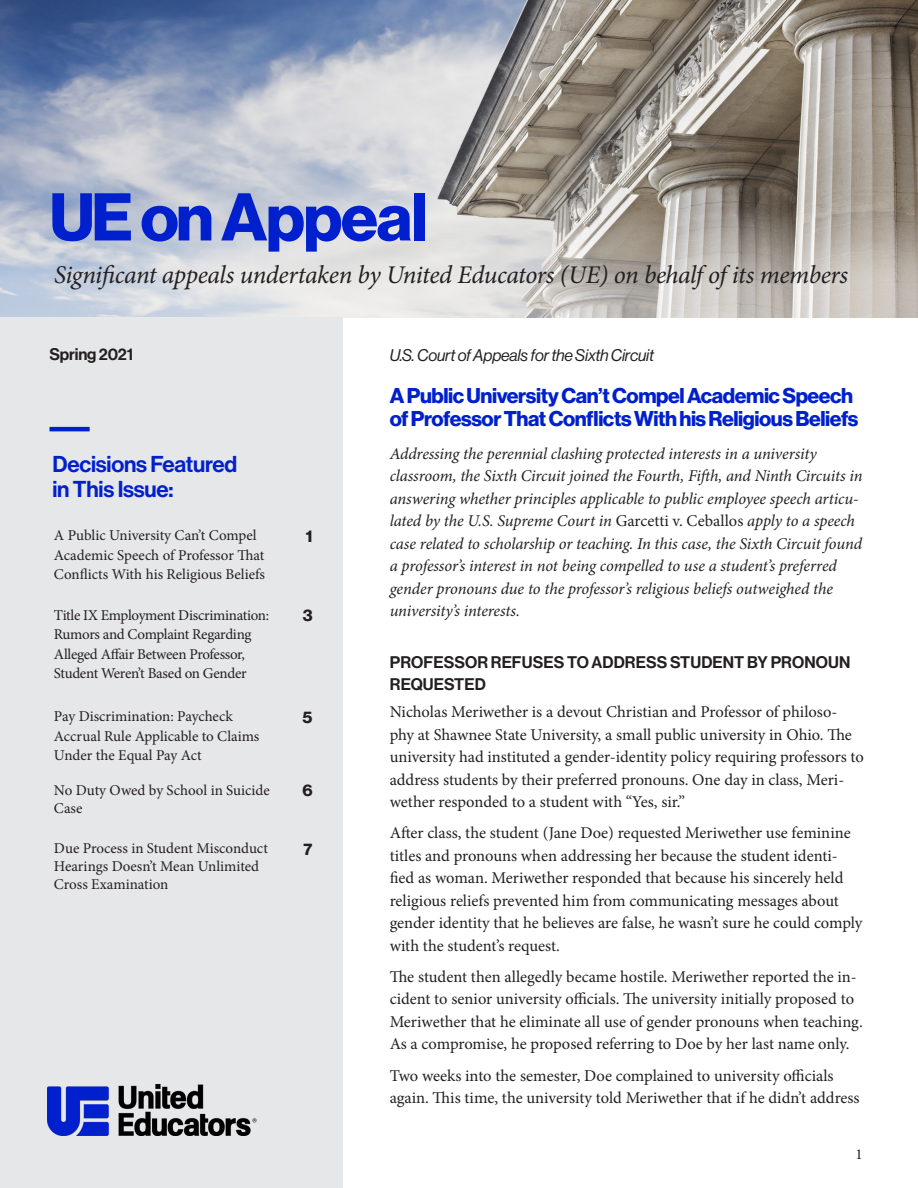
<style>
.page{position:relative;width:918px;height:1188px;background:#fff}
.page>*{position:absolute;margin:0;border:0;box-sizing:border-box;transform-origin:0 0}
.t1{font:66px "N Haas Grotesk DS Pro 75 Bd";letter-spacing:-.02em;color:#0020cd}
.t2{font:italic 25.5px "Minion Pro";letter-spacing:-.02em;color:#231f20}
.t3{font:22.5px/25.5px "N Haas Grotesk DS Pro 65 Md";letter-spacing:-.01em;color:#0020cd}
.t4{font:21px/22.5px "N Haas Grotesk DS Pro 75 Bd";letter-spacing:-.02em;color:#0020cd}
.t5{font:16.5px/22.5px "Minion Pro";color:#231f20}
.t6{font:italic 16.5px/22.5px "Minion Pro";letter-spacing:-.01em;color:#231f20}
.t7{font:16.5px/22.5px "N Haas Grotesk DS Pro 65 Md";letter-spacing:.005em;color:#231f20}
.t8{font:16.5px "N Haas Grotesk DS Pro 56 It";letter-spacing:-.01em;color:#231f20}
.t9{font:16.5px "N Haas Grotesk DS Pro 75 Bd";color:#231f20}
.t10{font:15px/19.5px "Minion Pro";letter-spacing:-.01em;color:#231f20}
.s1{font-style:normal}
</style>
<div class="page">
<img style="left:0;top:0;width:918px;height:207px">
<svg style="left:0;top:207px;width:918px;height:111px;background:#cacaca"></svg>
<div style="left:0;top:318px;width:342px;height:870px;background:#e6e7e9"></div>
<img style="left:48px;top:1084px;width:209px;height:52px">
<hr style="left:50px;top:427px;width:40px;height:4px;background:#0020cd">
<h1 class="t1" style="left:50px;top:179px;width:379px">UE on Appeal</h1>
<h2 class="t2" style="left:54px;top:258px;width:796px">Significant appeals undertaken by United Educators (UE) on behalf of its members</h2>
<p class="t7" style="left:50px;top:343px;width:85px">Spring 2021</p>
<h3 class="t3" style="left:52px;top:451px;width:186px">Decisions Featured in This Issue:</h3>
<p class="t10" style="left:54px;top:526px;width:213px">A Public University Can’t Compel<br>Academic Speech of Professor That<br>Conflicts With his Religious Beliefs</p>
<p class="t9" style="left:306px;top:527px;width:8px">1</p>
<p class="t10" style="left:54px;top:605px;width:217px">Title IX Employment Discrimination:<br>Rumors and Complaint Regarding Alleged Affair Between Professor, Student Weren’t Based on Gender</p>
<p class="t9" style="left:303px;top:606px;width:11px">3</p>
<p class="t10" style="left:54px;top:707px;width:207px">Pay Discrimination: Paycheck<br>Accrual Rule Applicable to Claims<br>Under the Equal Pay Act</p>
<p class="t9" style="left:303px;top:707px;width:11px">5</p>
<p class="t10" style="left:54px;top:781px;width:217px;line-height:18px">No Duty Owed by School in Suicide<br>Case</p>
<p class="t9" style="left:302px;top:781px;width:12px">6</p>
<p class="t10" style="left:54px;top:839px;width:216px;line-height:18px">Due Process in Student Misconduct<br>Hearings Doesn’t Mean Unlimited<br>Cross Examination</p>
<p class="t9" style="left:304px;top:839px;width:10px">7</p>
<p class="t8" style="left:390px;top:346px;width:266px">U.S. Court of Appeals for the Sixth Circuit</p>
<p class="t4" style="left:390px;top:385px;width:470px">A Public University Can’t Compel Academic Speech of Professor That Conflicts With his Religious Beliefs</p>
<p class="t6" style="left:390px;top:442px;width:474px">Addressing the perennial clashing protected interests in a university classroom, the Sixth Circuit joined the Fourth, Fifth, and Ninth Circuits in answering whether principles applicable to public employee speech articu&shy;lated by the U.S. Supreme Court in <span class="s1">Garcetti v. Ceballos</span> apply to a speech case related to scholarship or teaching. In this case, the Sixth Circuit found a professor’s interest in not being compelled to use a student’s preferred gender pronouns due to the professor’s religious beliefs outweighed the university’s interests.</p>
<p class="t7" style="left:390px;top:651px;width:462px">PROFESSOR REFUSES TO ADDRESS STUDENT BY PRONOUN<br>REQUESTED</p>
<p class="t5" style="left:390px;top:701px;width:476px">Nicholas Meriwether is a devout Christian and Professor of philoso&shy;phy at Shawnee State University, a small public university in Ohio. The university had instituted a gender-identity policy requiring professors to address students by their preferred pronouns. One day in class, Meri&shy;wether responded to a student with “Yes, sir.”</p>
<p class="t5" style="left:390px;top:822px;width:474px">After class, the student (Jane Doe) requested Meriwether use feminine titles and pronouns when addressing her because the student identi&shy;fied as woman. Meriwether responded that because his sincerely held religious reliefs prevented him from communicating messages about gender identity that he believes are false, he wasn’t sure he could comply with the student’s request.</p>
<p class="t5" style="left:390px;top:966px;width:475px">The student then allegedly became hostile. Meriwether reported the in&shy;cident to senior university officials. The university initially proposed to Meriwether that he eliminate all use of gender pronouns when teaching.<br>As a compromise, he proposed referring to Doe by her last name only.</p>
<p class="t5" style="left:390px;top:1064px;width:471px">Two weeks into the semester, Doe complained to university officials again. This time, the university told Meriwether that if he didn’t address</p>
<p class="t10" style="left:856px;top:1145px;width:9px">1</p>
</div>
